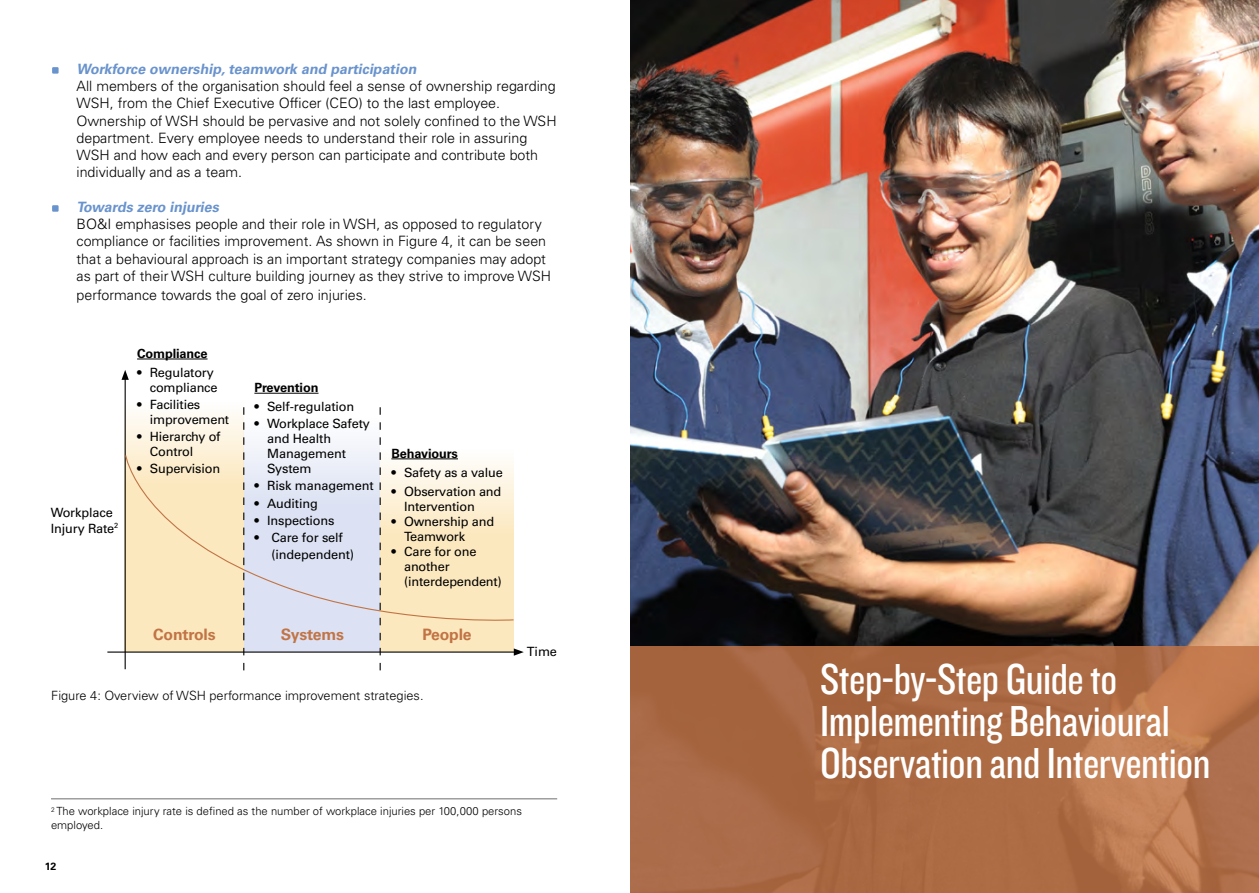
<style>
.page{position:relative;width:1259px;height:893px;background:#fff}
.page>*{position:absolute;margin:0;border:0;box-sizing:border-box;transform-origin:0 0}
.t1{font:45px/42px "Knockout HTF29 Junior Liteweight";letter-spacing:-.01em;color:#fff}
.t2{font:700 15.75px "Univers LT Std";letter-spacing:-.01em;color:#c17446}
.t3{font:300 14.25px/17.2px "Univers LT Std";color:#000}
.t4{font:italic 700 14.25px "Univers LT Std";color:#6993cd}
.t5{font:12.75px/15px "Univers LT Std";letter-spacing:-.015em;color:#000}
.t6{font:300 12.75px "Univers LT Std";color:#000}
.t7{font:700 12.75px "Univers LT Std";letter-spacing:-.01em;color:#000}
.t8{font:300 11.25px/13.5px "Univers LT Std";color:#000}
.t9{font:700 10.5px "Univers LT Std";color:#000}
</style>
<div class="page">
<div style="left:380px;top:450px;width:133px;height:202px;background:#fce8be"></div>
<svg style="left:244px;top:422px;width:135px;height:229px"></svg>
<svg style="left:126px;top:414px;width:117px;height:237px;background:#fcf0d5"></svg>
<hr style="left:51px;top:798px;width:506px;height:1px;background:#6d6e71">
<hr style="left:137px;top:359px;width:70px;height:1px;background:#000">
<hr style="left:254px;top:393px;width:64px;height:1px;background:#000">
<hr style="left:107px;top:651px;width:409px;height:2px;background:#000">
<svg style="left:514px;top:648px;width:10px;height:8px"></svg>
<hr style="left:125px;top:377px;width:1px;height:292px;background:#000">
<svg style="left:121px;top:370px;width:8px;height:10px"></svg>
<svg style="left:243px;top:407px;width:1px;height:263px"></svg>
<svg style="left:379px;top:407px;width:2px;height:263px"></svg>
<svg style="left:125px;top:454px;width:389px;height:170px"></svg>
<img style="left:630px;top:0;width:629px;height:646px">
<svg style="left:630px;top:646px;width:629px;height:247px;background:#ad6c46"></svg>
<div style="left:52px;top:67px;width:7px;height:7px;background:#6993cd"></div>
<div style="left:52px;top:205px;width:7px;height:7px;background:#6993cd"></div>
<p class="t4" style="left:77px;top:61px;width:344px">Workforce ownership,teamwork and participation</p>
<p class="t3" style="left:77px;top:77px;width:481px">All members of the organisation should feel a sense of ownership regarding WSH, from the Chief Executive Officer (CEO) to the last employee.<br>Ownership of WSH should be pervasive and not solely confined to the WSH department. Every employee needs to understand their role in assuring WSH and how each and every person can participate and contribute both individually and as a team.</p>
<p class="t4" style="left:77px;top:199px;width:147px">Towards zero injuries</p>
<p class="t3" style="left:77px;top:215px;width:476px">BO&amp;I emphasises people and their role in WSH, as opposed to regulatory compliance or facilities improvement. As shown in Figure 4, it can be seen that a behavioural approach is an important strategy companies may adopt as part of their WSH culture building journey as they strive to improve WSH</p>
<p class="t3" style="left:77px;top:286px;width:292px">performance towards the goal of zero injuries.</p>
<p class="t5" style="left:51px;top:505px;width:69px">Workplace<br>Injury Rate<sup>2</sup></p>
<p class="t7" style="left:137px;top:346px;width:72px">Compliance</p>
<p class="t5" style="left:137px;top:365px;width:82px;text-align:right">• Regulatory compliance</p>
<p class="t5" style="left:150px;top:397px;width:81px;text-indent:-13px">• Facilities improvement</p>
<p class="t5" style="left:150px;top:429px;width:72px;text-indent:-13px">• Hierarchy of<br>Control</p>
<p class="t5" style="left:137px;top:461px;width:85px">• Supervision</p>
<p class="t7" style="left:254px;top:380px;width:66px">Prevention</p>
<p class="t5" style="left:254px;top:399px;width:101px">• Self-regulation</p>
<p class="t5" style="left:267px;top:416px;width:104px;text-indent:-13px">• Workplace Safety and Health<br>Management<br>System</p>
<p class="t5" style="left:254px;top:478px;width:121px">• Risk management</p>
<p class="t5" style="left:254px;top:496px;width:65px">• Auditing</p>
<p class="t5" style="left:254px;top:513px;width:82px">• Inspections</p>
<p class="t5" style="left:271px;top:529px;width:84px;line-height:17.1px;text-indent:-17px">• Care for self (independent)</p>
<p class="t7" style="left:391px;top:446px;width:68px">Behaviours</p>
<p class="t5" style="left:391px;top:465px;width:113px">• Safety as a value</p>
<p class="t5" style="left:404px;top:484px;width:99px;text-indent:-13px">• Observation and<br>Intervention</p>
<p class="t5" style="left:404px;top:514px;width:92px;text-indent:-13px">• Ownership and<br>Teamwork</p>
<p class="t5" style="left:404px;top:544px;width:99px;text-indent:-13px">• Care for one another (interdependent)</p>
<p class="t2" style="left:153px;top:625px;width:64px">Controls</p>
<p class="t2" style="left:281px;top:625px;width:65px">Systems</p>
<p class="t2" style="left:422px;top:625px;width:51px">People</p>
<p class="t6" style="left:51px;top:687px;width:374px">Figure 4: Overview of WSH performance improvement strategies.</p>
<p class="t5" style="left:527px;top:644px;width:32px">Time</p>
<p class="t8" style="left:51px;top:805px;width:472px"><sup>2</sup> The workplace injury rate is defined as the number of workplace injuries per 100,000 persons employed.</p>
<p class="t9" style="left:45px;top:860px;width:13px">12</p>
<h1 class="t1" style="left:820px;top:660px;width:392px">Step-by-Step Guide to<br>Implementing Behavioural<br>Observation and Intervention</h1>
</div>
